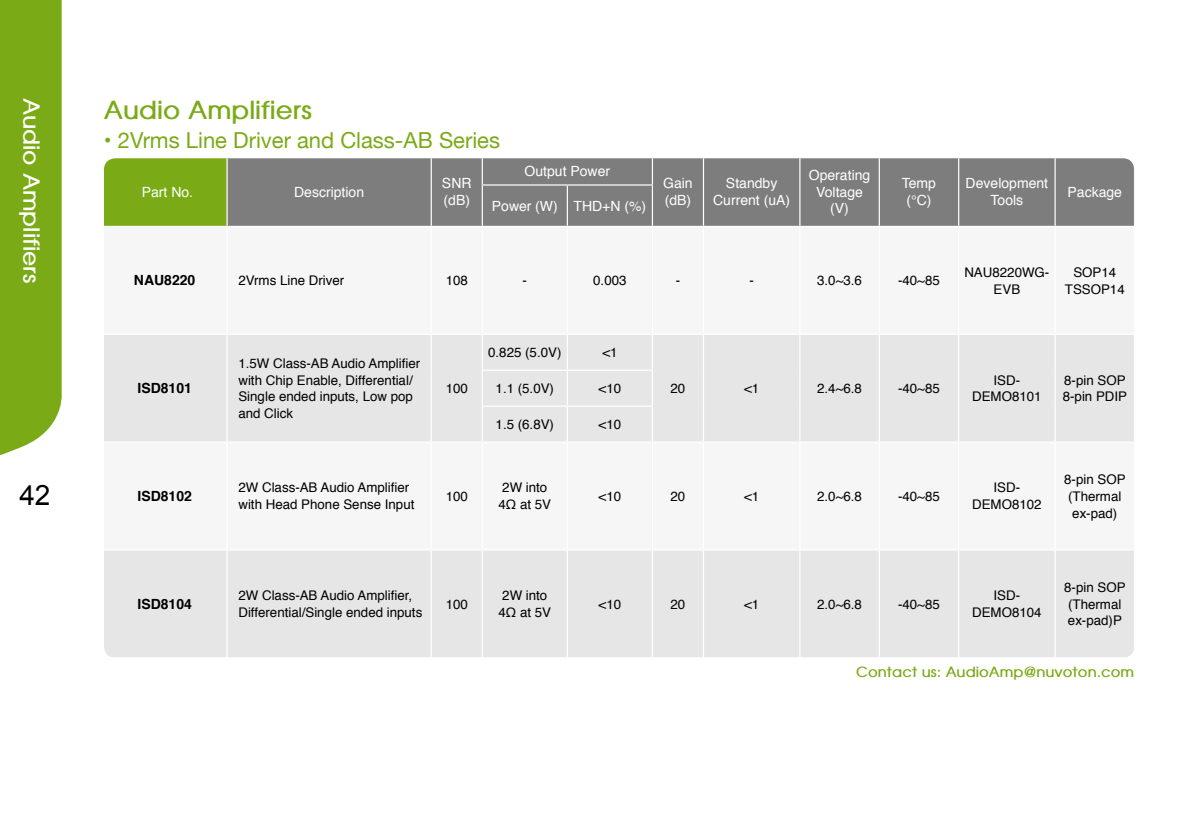
<style>
.page{position:relative;width:1191px;height:840px;background:#fff}
.page>*{position:absolute;margin:0;border:0;box-sizing:border-box;transform-origin:0 0}
.t1{font:28px "Arial";color:#000}
.t2{font:700 24.8px "Avant Garde";color:#7baa17}
.t3{font:22px "Helvetica Neue";color:#7baa17}
.t4{font:700 22px "Avant Garde";color:#fff}
.t5{font:14px/16.8px "Helvetica";color:#fff;text-align:center}
.t6{font:700 14px "Avant Garde";color:#7baa17}
.t7{font:700 14px "Helvetica";color:#000}
.t8{font:13.4px/16.8px "Helvetica";color:#000}
</style>
<div class="page">
<div style="left:0;top:0;width:62px;height:456px;background:#7baa17"></div>
<div style="left:104px;top:158px;width:123px;height:68px;background:#7baa17"></div>
<div style="left:228px;top:158px;width:905px;height:68px;background:#7d7d7d"></div>
<div style="left:104px;top:335px;width:1029px;height:106px;background:#e6e6e6"></div>
<div style="left:104px;top:550px;width:1029px;height:106px;background:#e6e6e6"></div>
<hr style="left:430px;top:158px;width:2px;height:27px;background:#fff">
<hr style="left:430px;top:185px;width:2px;height:41px;background:#fff">
<svg style="left:482px;top:158px;width:1px;height:26px"></svg>
<svg style="left:652px;top:158px;width:1px;height:26px"></svg>
<svg style="left:703px;top:158px;width:1px;height:27px"></svg>
<svg style="left:799px;top:158px;width:1px;height:27px"></svg>
<hr style="left:878px;top:158px;width:2px;height:27px;background:#fff">
<svg style="left:958px;top:158px;width:1px;height:27px"></svg>
<svg style="left:1054px;top:158px;width:1px;height:27px"></svg>
<svg style="left:1133px;top:165px;width:1px;height:20px"></svg>
<hr style="left:567px;top:185px;width:1px;height:41px;background:#fff">
<hr style="left:652px;top:185px;width:1px;height:41px;background:#fff">
<hr style="left:703px;top:185px;width:1px;height:41px;background:#fff">
<hr style="left:799px;top:185px;width:1px;height:41px;background:#fff">
<hr style="left:878px;top:185px;width:2px;height:41px;background:#fff">
<hr style="left:958px;top:185px;width:1px;height:41px;background:#fff">
<hr style="left:1054px;top:185px;width:1px;height:41px;background:#fff">
<hr style="left:482px;top:185px;width:1px;height:41px;background:#fff">
<hr style="left:482px;top:184px;width:85px;height:1px;background:#fff">
<hr style="left:567px;top:184px;width:86px;height:1px;background:#fff">
<hr style="left:226px;top:335px;width:2px;height:35px;background:#fff">
<hr style="left:430px;top:335px;width:2px;height:35px;background:#fff">
<hr style="left:482px;top:335px;width:1px;height:34px;background:#fff">
<hr style="left:567px;top:335px;width:1px;height:34px;background:#fff">
<hr style="left:652px;top:335px;width:1px;height:34px;background:#fff">
<hr style="left:703px;top:335px;width:1px;height:35px;background:#fff">
<hr style="left:799px;top:335px;width:1px;height:35px;background:#fff">
<hr style="left:878px;top:335px;width:2px;height:35px;background:#fff">
<hr style="left:958px;top:335px;width:1px;height:35px;background:#fff">
<hr style="left:1054px;top:335px;width:1px;height:35px;background:#fff">
<hr style="left:226px;top:370px;width:2px;height:36px;background:#fff">
<hr style="left:430px;top:370px;width:2px;height:36px;background:#fff">
<hr style="left:482px;top:369px;width:85px;height:1px;background:#fff">
<hr style="left:482px;top:370px;width:1px;height:35px;background:#fff">
<hr style="left:567px;top:369px;width:86px;height:1px;background:#fff">
<hr style="left:567px;top:370px;width:1px;height:35px;background:#fff">
<hr style="left:652px;top:370px;width:1px;height:35px;background:#fff">
<hr style="left:703px;top:370px;width:1px;height:36px;background:#fff">
<hr style="left:799px;top:370px;width:1px;height:36px;background:#fff">
<hr style="left:878px;top:370px;width:2px;height:36px;background:#fff">
<hr style="left:958px;top:370px;width:1px;height:36px;background:#fff">
<hr style="left:1054px;top:370px;width:1px;height:36px;background:#fff">
<hr style="left:226px;top:406px;width:2px;height:35px;background:#fff">
<hr style="left:430px;top:406px;width:2px;height:35px;background:#fff">
<hr style="left:482px;top:405px;width:85px;height:1px;background:#fff">
<hr style="left:482px;top:406px;width:1px;height:35px;background:#fff">
<hr style="left:567px;top:405px;width:86px;height:1px;background:#fff">
<hr style="left:567px;top:406px;width:1px;height:35px;background:#fff">
<hr style="left:652px;top:406px;width:1px;height:35px;background:#fff">
<hr style="left:703px;top:406px;width:1px;height:35px;background:#fff">
<hr style="left:799px;top:406px;width:1px;height:35px;background:#fff">
<hr style="left:878px;top:406px;width:2px;height:35px;background:#fff">
<hr style="left:958px;top:406px;width:1px;height:35px;background:#fff">
<hr style="left:1054px;top:406px;width:1px;height:35px;background:#fff">
<hr style="left:226px;top:550px;width:2px;height:106px;background:#fff">
<hr style="left:430px;top:550px;width:2px;height:106px;background:#fff">
<hr style="left:482px;top:550px;width:1px;height:106px;background:#fff">
<hr style="left:567px;top:550px;width:1px;height:106px;background:#fff">
<hr style="left:652px;top:550px;width:1px;height:106px;background:#fff">
<hr style="left:703px;top:550px;width:1px;height:106px;background:#fff">
<hr style="left:799px;top:550px;width:1px;height:106px;background:#fff">
<hr style="left:878px;top:550px;width:2px;height:106px;background:#fff">
<hr style="left:958px;top:550px;width:1px;height:106px;background:#fff">
<hr style="left:1054px;top:550px;width:1px;height:106px;background:#fff">
<hr style="left:226px;top:158px;width:2px;height:27px;background:#fff">
<hr style="left:226px;top:185px;width:2px;height:41px;background:#fff">
<h3 class="t4" style="left:45px;top:98px;width:187px;rotate:90deg">Audio Amplifiers</h3>
<h2 class="t2" style="left:104px;top:95px;width:209px">Audio Amplifiers</h2>
<h3 class="t3" style="left:104px;top:125px;width:398px">• 2Vrms Line Driver and Class-AB Series</h3>
<p class="t5" style="left:142px;top:183px;width:53px">Part No.</p>
<p class="t5" style="left:294px;top:183px;width:72px">Description</p>
<p class="t5" style="left:442px;top:175px;width:31px;text-align:left">SNR (dB)</p>
<p class="t5" style="left:524px;top:163px;width:87px">Output Power</p>
<p class="t5" style="left:663px;top:175px;width:31px;text-align:left">Gain (dB)</p>
<p class="t5" style="left:713px;top:175px;width:79px">Standby<br>Current (uA)</p>
<p class="t5" style="left:809px;top:167px;width:63px">Operating<br>Voltage (V)</p>
<p class="t5" style="left:902px;top:175px;width:36px">Temp (°C)</p>
<p class="t5" style="left:965px;top:175px;width:84px">Development<br>Tools</p>
<p class="t5" style="left:1067px;top:183px;width:56px">Package</p>
<p class="t5" style="left:492px;top:198px;width:156px">Power (W) THD+N (%)</p>
<p class="t7" style="left:134px;top:269px;width:63px">NAU8220</p>
<p class="t8" style="left:238px;top:272px;width:107px">2Vrms Line Driver</p>
<p class="t8" style="left:446px;top:272px;width:24px">108</p>
<p class="t8" style="left:522px;top:272px;width:6px">-</p>
<p class="t8" style="left:593px;top:272px;width:35px">0.003</p>
<p class="t8" style="left:675px;top:272px;width:6px">-</p>
<p class="t8" style="left:749px;top:272px;width:6px">-</p>
<p class="t8" style="left:817px;top:272px;width:46px">3.0~3.6</p>
<p class="t8" style="left:898px;top:272px;width:43px">-40~85</p>
<p class="t8" style="left:964px;top:264px;width:86px;text-align:center">NAU8220WG-<br>EVB</p>
<p class="t8" style="left:1064px;top:264px;width:61px;text-align:center">SOP14<br>TSSOP14</p>
<h1 class="t1" style="left:19px;top:476px;width:33px">42</h1>
<p class="t7" style="left:137px;top:377px;width:56px">ISD8101</p>
<p class="t8" style="left:238px;top:355px;width:183px">1.5W Class-AB Audio Amplifier with Chip Enable, Differential/<br>Single ended inputs, Low pop and Click</p>
<p class="t8" style="left:446px;top:380px;width:24px">100</p>
<p class="t8" style="left:488px;top:344px;width:75px">0.825 (5.0V)</p>
<p class="t8" style="left:602px;top:344px;width:17px">&lt;1</p>
<p class="t8" style="left:495px;top:380px;width:60px">1.1 (5.0V)</p>
<p class="t8" style="left:598px;top:380px;width:24px">&lt;10</p>
<p class="t8" style="left:495px;top:416px;width:60px">1.5 (6.8V)</p>
<p class="t8" style="left:598px;top:416px;width:24px">&lt;10</p>
<p class="t8" style="left:670px;top:380px;width:16px">20</p>
<p class="t8" style="left:744px;top:380px;width:17px">&lt;1</p>
<p class="t8" style="left:817px;top:380px;width:46px">2.4~6.8</p>
<p class="t8" style="left:898px;top:380px;width:43px">-40~85</p>
<p class="t8" style="left:972px;top:371px;width:71px;text-align:center">ISD-<br>DEMO8101</p>
<p class="t8" style="left:1062px;top:371px;width:66px">8-pin SOP<br>8-pin PDIP</p>
<p class="t7" style="left:137px;top:484px;width:56px">ISD8102</p>
<p class="t8" style="left:238px;top:479px;width:177px">2W Class-AB Audio Amplifier with Head Phone Sense Input</p>
<p class="t8" style="left:446px;top:488px;width:24px">100</p>
<p class="t8" style="left:498px;top:479px;width:54px">2W into<br>4Ω at 5V</p>
<p class="t8" style="left:598px;top:488px;width:24px">&lt;10</p>
<p class="t8" style="left:670px;top:488px;width:16px">20</p>
<p class="t8" style="left:744px;top:488px;width:17px">&lt;1</p>
<p class="t8" style="left:817px;top:488px;width:46px">2.0~6.8</p>
<p class="t8" style="left:898px;top:488px;width:43px">-40~85</p>
<p class="t8" style="left:972px;top:479px;width:71px;text-align:center">ISD-<br>DEMO8102</p>
<p class="t8" style="left:1064px;top:471px;width:63px;text-align:center">8-pin SOP (Thermal ex-pad)</p>
<p class="t7" style="left:137px;top:592px;width:56px">ISD8104</p>
<p class="t8" style="left:238px;top:587px;width:185px">2W Class-AB Audio Amplifier,<br>Differential/Single ended inputs</p>
<p class="t8" style="left:446px;top:595px;width:24px">100</p>
<p class="t8" style="left:498px;top:587px;width:54px">2W into<br>4Ω at 5V</p>
<p class="t8" style="left:598px;top:595px;width:24px">&lt;10</p>
<p class="t8" style="left:670px;top:595px;width:16px">20</p>
<p class="t8" style="left:744px;top:595px;width:17px">&lt;1</p>
<p class="t8" style="left:817px;top:595px;width:46px">2.0~6.8</p>
<p class="t8" style="left:898px;top:595px;width:43px">-40~85</p>
<p class="t8" style="left:972px;top:587px;width:71px;text-align:center">ISD-<br>DEMO8104</p>
<p class="t8" style="left:1064px;top:578px;width:63px">8-pin SOP (Thermal ex-pad)P</p>
<p class="t6" style="left:856px;top:662px;width:279px">Contact us: AudioAmp@nuvoton.com</p>
</div>
